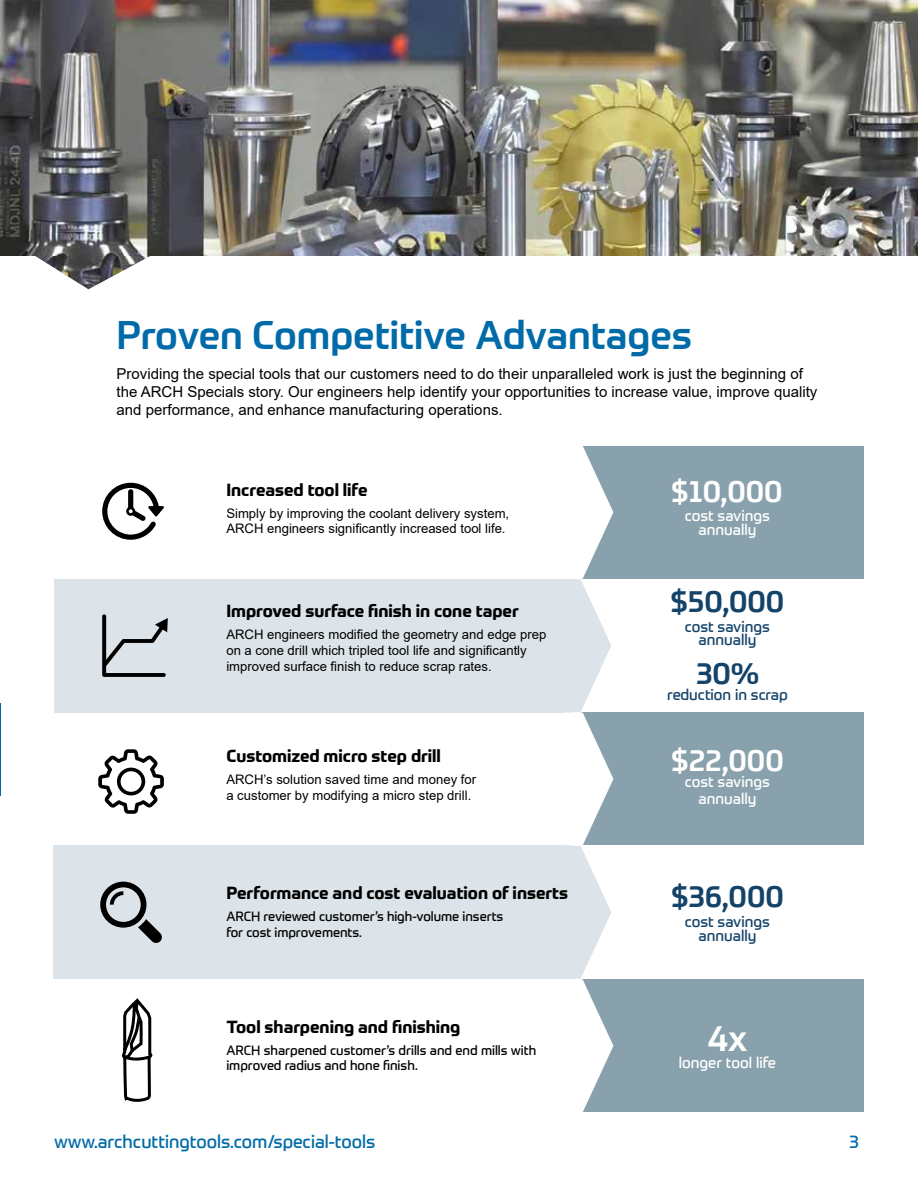
<style>
.page{position:relative;width:918px;height:1188px;background:#fff}
.page>*{position:absolute;margin:0;border:0;box-sizing:border-box;transform-origin:0 0}
.t1{font:500 39px "Prometo";color:#006ba8}
.t2{font:500 36px "Prometo";color:#fff}
.t3{font:500 30.15px "Prometo";color:#144369}
.t4{font:500 30.15px "Prometo";color:#fff}
.t5{font:18px "Prometo";color:#006ba8}
.t6{font:700 17.1px "Prometo";color:#000}
.t7{font:15.15px/13.5px "Prometo";color:#144369;text-align:center}
.t8{font:15.15px/13.5px "Prometo";color:#fff;text-align:center}
.t9{font:15px/18px "Arial";color:#000}
.t10{font:13.05px/15.8px "Arial";color:#000}
.t11{font:13.05px/15.8px "Prometo";letter-spacing:-.005em;color:#000}
</style>
<div class="page">
<div style="left:54px;top:579px;width:519px;height:134px;background:#dce4e9"></div>
<div style="left:54px;top:845px;width:519px;height:134px;background:#dce4e9"></div>
<div style="left:582px;top:446px;width:282px;height:133px;background:#89a1ac"></div>
<div style="left:582px;top:713px;width:282px;height:132px;background:#89a1ac"></div>
<div style="left:582px;top:979px;width:282px;height:133px;background:#89a1ac"></div>
<img style="left:35px;top:256px;width:115px;height:33px">
<svg style="left:565px;top:446px;width:48px;height:666px"></svg>
<img style="left:0;top:0;width:918px;height:256px">
<svg style="left:102px;top:483px;width:62px;height:57px"></svg>
<svg style="left:102px;top:614px;width:66px;height:63px"></svg>
<svg style="left:98px;top:749px;width:66px;height:65px"></svg>
<svg style="left:100px;top:882px;width:62px;height:61px"></svg>
<svg style="left:122px;top:998px;width:31px;height:104px"></svg>
<h1 class="t1" style="left:117px;top:311px;width:577px">Proven Competitive Advantages</h1>
<p class="t9" style="left:117px;top:365px;width:702px">Providing the special tools that our customers need to do their unparalleled work is just the beginning of the ARCH Specials story. Our engineers help identify your opportunities to increase value, improve quality and performance, and enhance manufacturing operations.</p>
<h3 class="t6" style="left:226px;top:479px;width:143px">Increased tool life</h3>
<p class="t10" style="left:226px;top:505px;width:284px">Simply by improving the coolant delivery system,<br>ARCH engineers significantly increased tool life.</p>
<h3 class="t6" style="left:226px;top:601px;width:294px">Improved surface finish in cone taper</h3>
<p class="t10" style="left:226px;top:627px;width:322px">ARCH engineers modified the geometry and edge prep on a cone drill which tripled tool life and significantly improved surface finish to reduce scrap rates.</p>
<h3 class="t6" style="left:226px;top:746px;width:216px">Customized micro step drill</h3>
<p class="t10" style="left:226px;top:772px;width:251px">ARCH’s solution saved time and money for a customer by modifying a micro step drill.</p>
<h3 class="t6" style="left:226px;top:882px;width:343px">Performance and cost evaluation of inserts</h3>
<p class="t11" style="left:226px;top:908px;width:279px">ARCH reviewed customer’s high-volume inserts for cost improvements.</p>
<h3 class="t6" style="left:226px;top:1016px;width:236px">Tool sharpening and finishing</h3>
<p class="t11" style="left:226px;top:1042px;width:311px">ARCH sharpened customer’s drills and end mills with improved radius and hone finish.</p>
<h3 class="t4" style="left:671px;top:472px;width:113px">$10,000</h3>
<p class="t8" style="left:685px;top:509px;width:87px">cost savings annually</p>
<h3 class="t3" style="left:671px;top:583px;width:115px">$50,000</h3>
<p class="t7" style="left:685px;top:620px;width:87px">cost savings annually</p>
<h3 class="t3" style="left:696px;top:654px;width:64px">30%</h3>
<p class="t7" style="left:667px;top:688px;width:122px">reduction in scrap</p>
<h3 class="t4" style="left:671px;top:741px;width:114px">$22,000</h3>
<p class="t8" style="left:685px;top:773px;width:87px;line-height:16.6px">cost savings annually</p>
<h3 class="t3" style="left:671px;top:878px;width:114px">$36,000</h3>
<p class="t7" style="left:685px;top:915px;width:87px">cost savings annually</p>
<h2 class="t2" style="left:707px;top:1016px;width:42px">4x</h2>
<p class="t8" style="left:679px;top:1056px;width:99px">longer tool life</p>
<h3 class="t5" style="left:54px;top:1131px;width:323px">www.archcuttingtools.com/special-tools</h3>
<h3 class="t5" style="left:850px;top:1131px;width:11px">3</h3>
</div>
